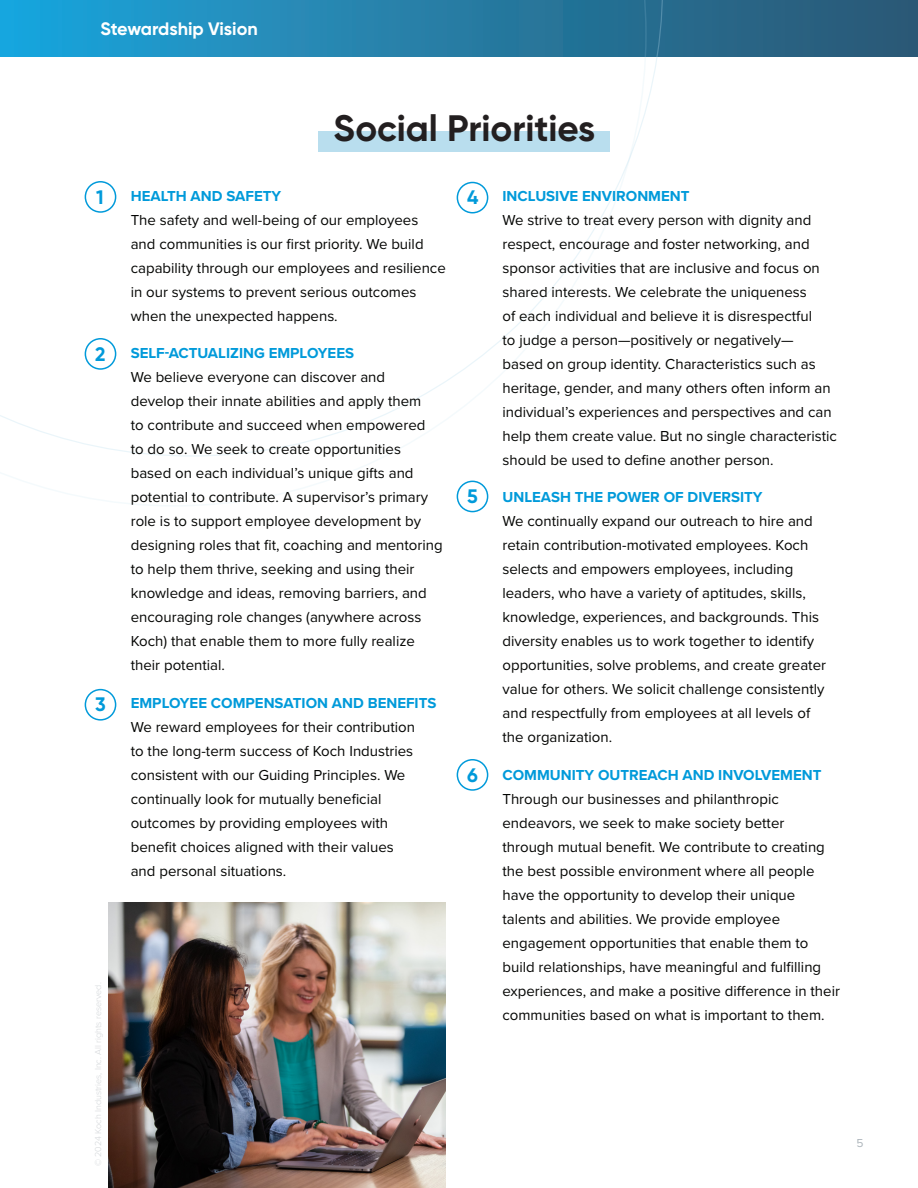
<style>
.page{position:relative;width:918px;height:1188px;background:#fff}
.page>*{position:absolute;margin:0;border:0;box-sizing:border-box;transform-origin:0 0}
.t1{font:700 36.75px "Gilroy";color:#231f20}
.t2{font:700 19.5px "Gilroy";color:#009ada}
.t3{font:700 18px "Gilroy";letter-spacing:-.005em;color:#fff}
.t4{font:15px/24px "Proxima Nova";color:#040503}
.t5{font:12px "Proxima Nova";color:#aeb6bc}
.t6{font:300 9px "Proxima Nova";color:#d3d6d9}
.s1{font-weight:700;color:#009ada}
</style>
<div class="page">
<div style="left:0;top:0;width:918px;height:57px;background:#296282"></div>
<img style="left:108px;top:903px;width:338px;height:285px">
<svg style="left:0;top:0;width:647px;height:507px"></svg>
<div style="left:319px;top:131px;width:291px;height:21px;background:#b9deee"></div>
<div style="left:85px;top:181px;width:31px;height:32px;border:2px solid #009ada;border-radius:50%"></div>
<div style="left:85px;top:338px;width:31px;height:32px;border:2px solid #009ada;border-radius:50%"></div>
<div style="left:85px;top:689px;width:31px;height:32px;border:2px solid #009ada;border-radius:50%"></div>
<div style="left:457px;top:182px;width:31px;height:31px;border:2px solid #009ada;border-radius:50%"></div>
<div style="left:457px;top:481px;width:31px;height:31px;border:2px solid #009ada;border-radius:50%"></div>
<div style="left:457px;top:759px;width:31px;height:32px;border:2px solid #009ada;border-radius:50%"></div>
<p class="t3" style="left:101px;top:17px;width:159px">Stewardship Vision</p>
<p class="t2" style="left:96px;top:185px;width:9px">1</p>
<p class="t2" style="left:95px;top:342px;width:12px">2</p>
<p class="t2" style="left:95px;top:692px;width:12px">3</p>
<p class="t6" style="left:91px;top:1166px;width:185px;rotate:-90deg">© 2024 Koch Industries, Inc. All rights reserved.</p>
<p class="t1" style="left:334px;top:105px;width:263px">Social Priorities</p>
<p class="t4" style="left:131px;top:183px;width:317px"><span class="s1">HEALTH AND SAFETY<br></span>The safety and well-being of our employees and communities is our first priority. We build capability through our employees and resilience in our systems to prevent serious outcomes when the unexpected happens.</p>
<p class="t4" style="left:131px;top:341px;width:313px"><span class="s1">SELF-ACTUALIZING EMPLOYEES<br></span>We believe everyone can discover and<br>develop their innate abilities and apply them<br>to contribute and succeed when empowered<br>to do so. We seek to create opportunities based on each individual’s unique gifts and potential to contribute. A supervisor’s primary role is to support employee development by designing roles that fit, coaching and mentoring to help them thrive, seeking and using their knowledge and ideas, removing barriers, and encouraging role changes (anywhere across Koch) that enable them to more fully realize their potential.</p>
<p class="t4" style="left:131px;top:690px;width:307px"><span class="s1">EMPLOYEE COMPENSATION AND BENEFITS </span>We reward employees for their contribution<br>to the long-term success of Koch Industries consistent with our Guiding Principles. We continually look for mutually beneficial outcomes by providing employees with benefit choices aligned with their values<br>and personal situations.</p>
<p class="t2" style="left:467px;top:185px;width:13px">4</p>
<p class="t2" style="left:467px;top:484px;width:12px">5</p>
<p class="t2" style="left:467px;top:763px;width:12px">6</p>
<p class="t4" style="left:502px;top:183px;width:336px"><span class="s1">INCLUSIVE ENVIRONMENT<br></span>We strive to treat every person with dignity and respect, encourage and foster networking, and sponsor activities that are inclusive and focus on shared interests. We celebrate the uniqueness<br>of each individual and believe it is disrespectful<br>to judge a person—positively or negatively— based on group identity. Characteristics such as heritage, gender, and many others often inform an individual’s experiences and perspectives and can help them create value. But no single characteristic should be used to define another person.</p>
<p class="t4" style="left:502px;top:485px;width:325px"><span class="s1">UNLEASH THE POWER OF DIVERSITY<br></span>We continually expand our outreach to hire and retain contribution-motivated employees. Koch selects and empowers employees, including leaders, who have a variety of aptitudes, skills, knowledge, experiences, and backgrounds. This diversity enables us to work together to identify opportunities, solve problems, and create greater value for others. We solicit challenge consistently and respectfully from employees at all levels of the organization.</p>
<p class="t4" style="left:502px;top:762px;width:339px"><span class="s1">COMMUNITY OUTREACH AND INVOLVEMENT </span>Through our businesses and philanthropic endeavors, we seek to make society better<br>through mutual benefit. We contribute to creating the best possible environment where all people have the opportunity to develop their unique talents and abilities. We provide employee engagement opportunities that enable them to build relationships, have meaningful and fulfilling experiences, and make a positive difference in their communities based on what is important to them.</p>
<p class="t5" style="left:856px;top:1134px;width:9px">5</p>
</div>
